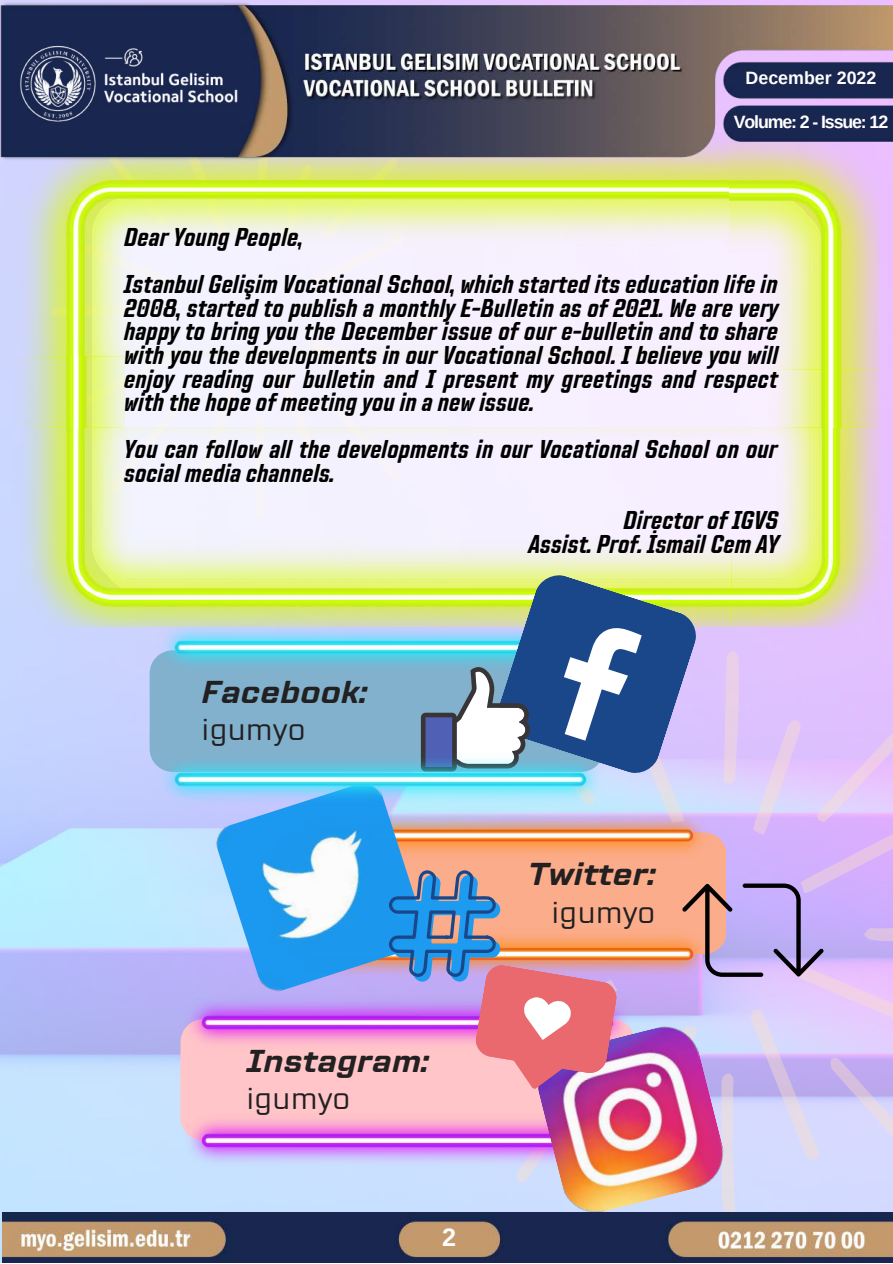
<style>
.page{position:relative;width:893px;height:1264px;background:#fff}
.page>*{position:absolute;margin:0;border:0;box-sizing:border-box;transform-origin:0 0}
.t1{font:italic 700 31.5px "TT Lakes Neue";color:#222021}
.t2{font:31.5px "TT Lakes Neue";color:#222021}
.t3{font:italic 700 25.65px/23.5px "TT Lakes Neue Comp";color:#000}
.t4{font:700 25.2px "Arimo";color:#fff}
.t5{font:700 17.85px "Arimo";letter-spacing:-.065em;color:#fff}
.t6{font:700 17.85px "Arimo";color:#fff}
</style>
<div class="page">
<img style="left:0;top:162px;width:892px;height:1100px">
<div style="left:92px;top:196px;width:730px;height:232px;background:#f5f1ff"></div>
<svg style="left:432px;top:651px;width:460px;height:561px;background:#d7c6fa"></svg>
<div style="left:180px;top:1019px;width:453px;height:121px;background:#ffc5c8;border-radius:23px"></div>
<div style="left:150px;top:650px;width:453px;height:122px;background:#82b1cd;border-radius:23px"></div>
<div style="left:272px;top:832px;width:453px;height:122px;background:#fbac8a;border-radius:23px"></div>
<img style="left:156px;top:626px;width:265px;height:40px">
<img style="left:15px;top:428px;width:865px;height:198px">
<svg style="left:421px;top:568px;width:281px;height:211px;background:#7e9ba8"></svg>
<img style="left:429px;top:810px;width:281px;height:44px">
<img style="left:619px;top:935px;width:91px;height:44px">
<img style="left:212px;top:806px;width:217px;height:189px">
<svg style="left:682px;top:883px;width:141px;height:93px"></svg>
<img style="left:184px;top:1119px;width:346px;height:48px">
<img style="left:530px;top:1019px;width:201px;height:193px">
<img style="left:184px;top:995px;width:447px;height:54px">
<svg style="left:389px;top:870px;width:230px;height:229px"></svg>
<img style="left:156px;top:752px;width:448px;height:54px">
<img style="left:15px;top:162px;width:713px;height:194px">
<img style="left:729px;top:162px;width:149px;height:265px">
<img style="left:0;top:357px;width:124px;height:71px">
<img style="left:0;top:0;width:892px;height:162px">
<img style="left:4px;top:20px;width:248px;height:130px">
<img style="left:2px;top:1212px;width:890px;height:50px">
<p class="t6" style="left:745px;top:68px;width:132px">December 2022</p>
<p class="t5" style="left:733px;top:112px;width:156px">Volume: 2 - Issue: 12</p>
<p class="t3" style="left:124px;top:213px;width:654px;line-height:47.2px">Dear Young People,<br>Istanbul Gelişim Vocational School, which started its education life in</p>
<p class="t3" style="left:124px;top:296px;width:655px;text-align:justify">2008, started to publish a monthly E-Bulletin as of 2021. We are very happy to bring you the December issue of our e-bulletin and to share with you the developments in our Vocational School. I believe you will enjoy reading our bulletin and I present my greetings and respect with the hope of meeting you in a new issue.</p>
<p class="t3" style="left:124px;top:437px;width:654px">You can follow all the developments in our Vocational School on our social media channels.</p>
<p class="t3" style="left:529px;top:508px;width:251px;text-align:right">Director of IGVS<br>Assist. Prof. İsmail Cem AY</p>
<p class="t1" style="left:201px;top:670px;width:167px">Facebook:</p>
<p class="t2" style="left:201px;top:707px;width:106px">igumyo</p>
<p class="t1" style="left:246px;top:1038px;width:184px">Instagram:</p>
<p class="t2" style="left:246px;top:1075px;width:106px">igumyo</p>
<p class="t4" style="left:442px;top:1223px;width:15px">2</p>
<p class="t1" style="left:528px;top:852px;width:128px">Twitter:</p>
<p class="t2" style="left:551px;top:889px;width:106px">igumyo</p>
</div>
